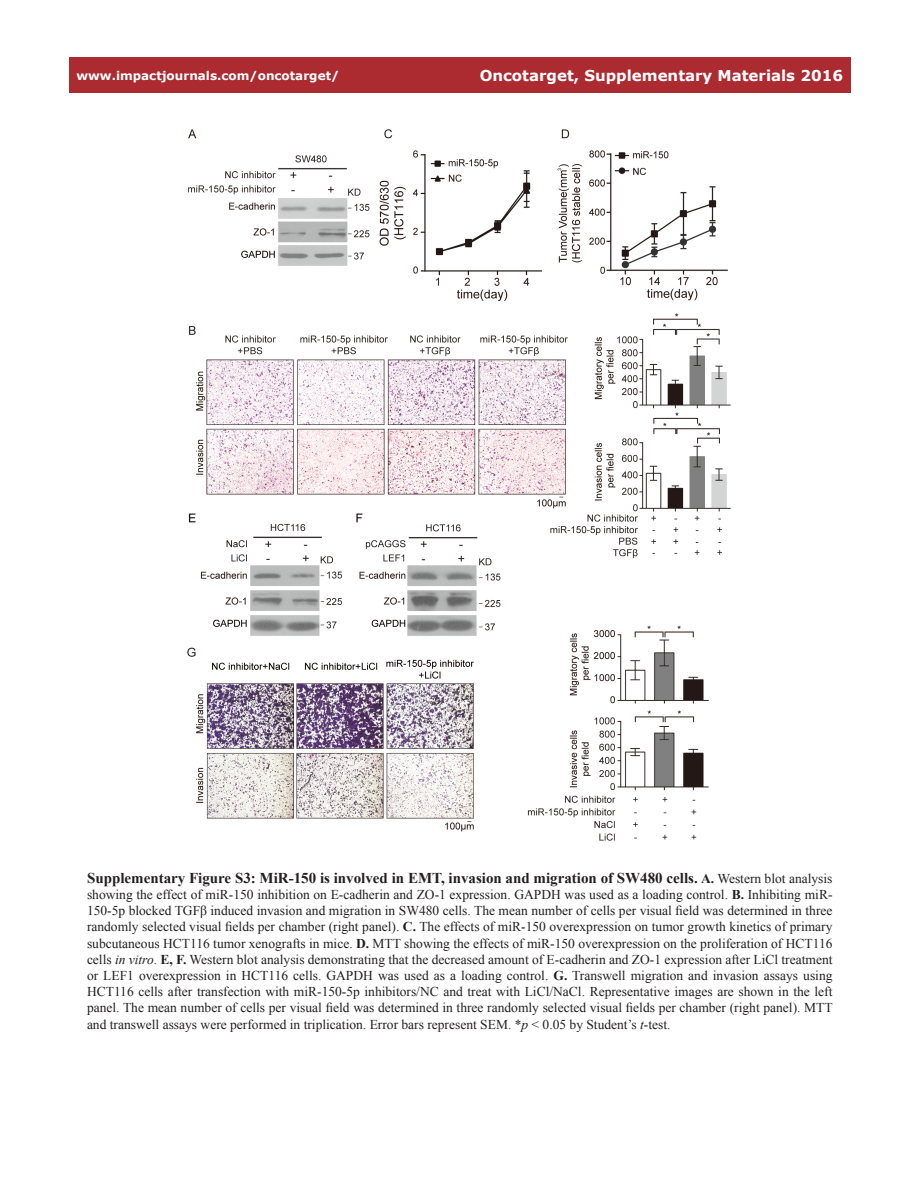
<style>
.page{position:relative;width:918px;height:1188px;background:#fff}
.page>*{position:absolute;margin:0;border:0;box-sizing:border-box;transform-origin:0 0}
.figuretext{font:700 15px "Times New Roman";color:#231f20}
.t1{font:700 15px "Verdana";color:#fff}
.figuretext-2{font:13.5px/16.2px "Times New Roman";color:#231f20;text-align:justify}
.t2{font:700 12px "Verdana";color:#fff}
.s1{font-size:13.5px}
.s2{font-weight:400;font-size:13.5px}
.s3{font-weight:700}
.s4{font-style:italic}
</style>
<div class="page">
<div style="left:69px;top:57px;width:781px;height:36px;background:#ac2b31"></div>
<img style="left:187px;top:129px;width:544px;height:712px">
<p class="t2" style="left:76px;top:67px;width:264px">www.impactjournals.com/oncotarget/</p>
<p class="t1" style="left:480px;top:65px;width:365px">Oncotarget, Supplementary Materials 2016</p>
<p class="figuretext" style="left:87px;top:867px;width:747px">Supplementary Figure S3: MiR-150 is involved in EMT, invasion and migration of SW480 cells. <span class="s1">A.</span> <span class="s2">Western blot analysis</span></p>
<p class="figuretext-2" style="left:87px;top:886px;width:747px">showing the effect of miR-150 inhibition on E-cadherin and ZO-1 expression. GAPDH was used as a loading control. <span class="s3">B.</span> Inhibiting miR-150-5p blocked TGFβ induced invasion and migration in SW480 cells. The mean number of cells per visual field was determined in three randomly selected visual fields per chamber (right panel). <span class="s3">C.</span> The effects of miR-150 overexpression on tumor growth kinetics of primary subcutaneous HCT116 tumor xenografts in mice. <span class="s3">D.</span> MTT showing the effects of miR-150 overexpression on the proliferation of HCT116 cells <span class="s4">in vitro</span>. <span class="s3">E, F.</span> Western blot analysis demonstrating that the decreased amount of E-cadherin and ZO-1 expression after LiCl treatment or LEF1 overexpression in HCT116 cells. GAPDH was used as a loading control. <span class="s3">G.</span> Transwell migration and invasion assays using HCT116 cells after transfection with miR-150-5p inhibitors/NC and treat with LiCl/NaCl. Representative images are shown in the left panel. The mean number of cells per visual field was determined in three randomly selected visual fields per chamber (right panel). MTT and transwell assays were performed in triplication. Error bars represent SEM. *<span class="s4">p</span> &lt; 0.05 by Student’s <span class="s4">t</span>-test.</p>
</div>
